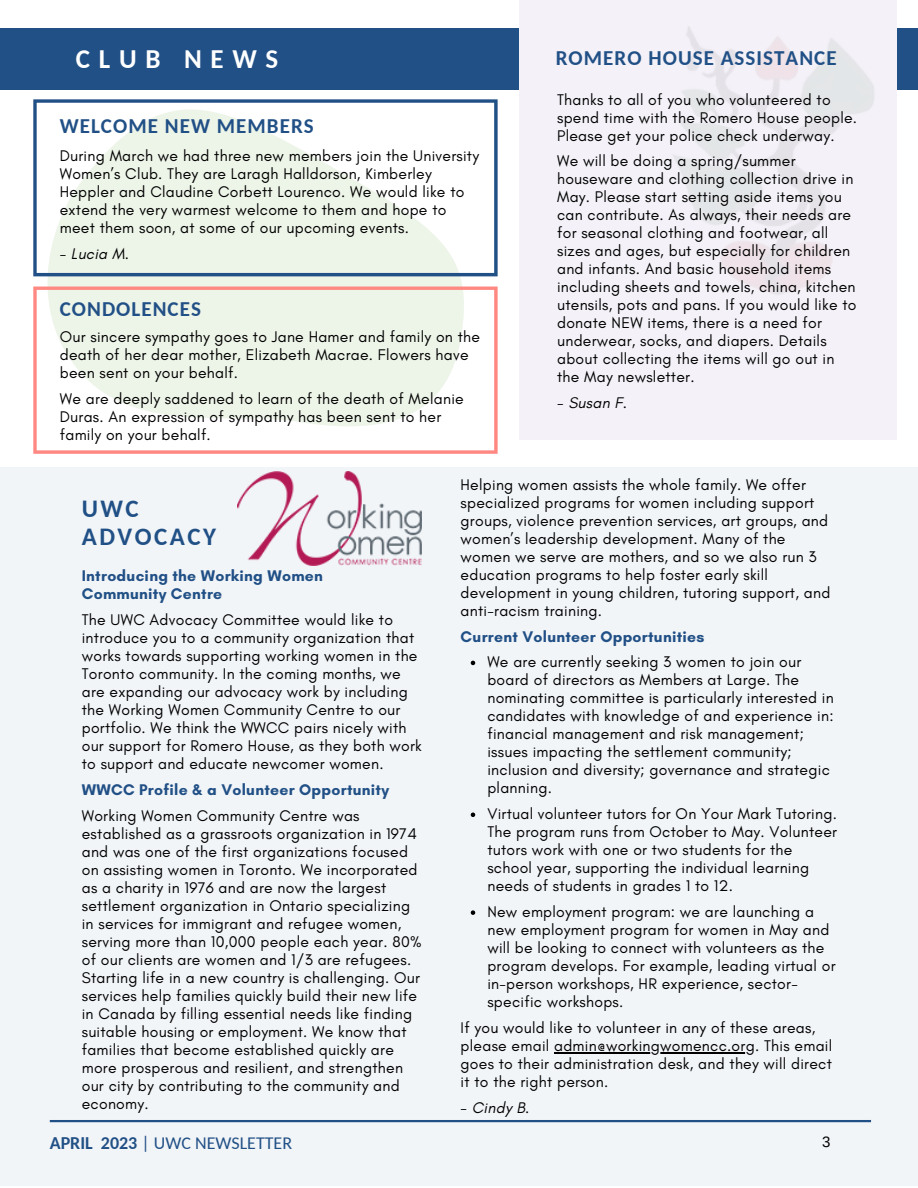
<style>
.page{position:relative;width:918px;height:1188px;background:#fff}
.page>*{position:absolute;margin:0;border:0;box-sizing:border-box;transform-origin:0 0}
.t1{font:700 27px "Carlito";letter-spacing:.325em;color:#fff}
.t2{font:700 24.9px/28px "Carlito";letter-spacing:.1em;color:#215086}
.t3{font:700 21px "Carlito";letter-spacing:.05em;color:#215086}
.t4{font:18px "Carlito";color:#215086}
.t5{font:15.75px/18px "Glacial Indifference";letter-spacing:.015em;color:#000}
.t6{font:700 15.75px/18px "Glacial Indifference";letter-spacing:.015em;color:#215086}
.t7{font:italic 15.75px "Glacial Indifference";letter-spacing:.015em;color:#000}
.t8{font:15px "Arimo";color:#000}
.s1{font-weight:700}
</style>
<div class="page">
<svg style="left:46px;top:276px;width:418px;height:11px;background:#e6e9e0"></svg>
<svg style="left:33px;top:287px;width:465px;height:167px;fill:#edf4e8"></svg>
<div style="left:0;top:28px;width:918px;height:61px;background:#215086"></div>
<div style="left:520px;top:0;width:376px;height:439px;background:#f4f2f8"></div>
<img style="left:673px;top:0;width:245px;height:327px">
<div style="left:0;top:467px;width:918px;height:719px;background:#f2f5f8"></div>
<hr style="left:50px;top:1120px;width:821px;height:2px;background:#215086">
<svg style="left:33px;top:99px;width:465px;height:177px;fill:#edf4e8"></svg>
<img style="left:238px;top:472px;width:183px;height:93px">
<svg style="left:471px;top:661px;width:4px;height:4px"></svg>
<svg style="left:471px;top:813px;width:4px;height:4px"></svg>
<svg style="left:471px;top:910px;width:4px;height:5px"></svg>
<hr style="left:554px;top:1052px;width:201px;height:1px;background:#000">
<h1 class="t1" style="left:76px;top:48px;width:204px">CLUB NEWS</h1>
<h3 class="t3" style="left:60px;top:117px;width:256px">WELCOME NEW MEMBERS</h3>
<p class="t5" style="left:60px;top:147px;width:421px">During March we had three new members join the University Women’s Club. They are Laragh Halldorson, Kimberley Heppler and Claudine Corbett Lourenco. We would like to extend the very warmest welcome to them and hope to meet them soon, at some of our upcoming events.</p>
<p class="t7" style="left:60px;top:244px;width:71px">- Lucia M.</p>
<h3 class="t3" style="left:60px;top:300px;width:143px">CONDOLENCES</h3>
<p class="t5" style="left:60px;top:328px;width:422px">Our sincere sympathy goes to Jane Hamer and family on the death of her dear mother, Elizabeth Macrae. Flowers have been sent on your behalf.</p>
<p class="t5" style="left:60px;top:390px;width:406px">We are deeply saddened to learn of the death of Melanie<br>Duras. An expression of sympathy has been sent to her family on your behalf.</p>
<h3 class="t3" style="left:556px;top:49px;width:282px">ROMERO HOUSE ASSISTANCE</h3>
<p class="t5" style="left:557px;top:90px;width:302px">Thanks to all of you who volunteered to spend time with the Romero House people.<br>Please get your police check underway.</p>
<p class="t5" style="left:557px;top:152px;width:301px">We will be doing a spring/summer houseware and clothing collection drive in May. Please start setting aside items you can contribute. As always, their needs are for seasonal clothing and footwear, all sizes and ages, but especially for children and infants. And basic household items including sheets and towels, china, kitchen utensils, pots and pans. If you would like to donate NEW items, there is a need for underwear, socks, and diapers. Details about collecting the items will go out in the May newsletter.</p>
<p class="t7" style="left:557px;top:393px;width:71px">- Susan F.</p>
<h2 class="t2" style="left:82px;top:496px;width:136px">UWC<br>ADVOCACY</h2>
<p class="t6" style="left:82px;top:567px;width:243px">Introducing the Working Women<br>Community Centre</p>
<p class="t5" style="left:82px;top:611px;width:342px">The UWC Advocacy Committee would like to introduce you to a community organization that works towards supporting working women in the Toronto community. In the coming months, we are expanding our advocacy work by including the Working Women Community Centre to our portfolio. We think the WWCC pairs nicely with our support for Romero House, as they both work to support and educate newcomer women.</p>
<p class="t6" style="left:82px;top:781px;width:309px">WWCC Profile &amp; a Volunteer Opportunity</p>
<p class="t5" style="left:82px;top:807px;width:341px">Working Women Community Centre was established as a grassroots organization in 1974 and was one of the first organizations focused on assisting women in Toronto. We incorporated as a charity in 1976 and are now the largest settlement organization in Ontario specializing in services for immigrant and refugee women, serving more than 10,000 people each year. 80% of our clients are women and 1/3 are refugees.<br>Starting life in a new country is challenging. Our services help families quickly build their new life in Canada by filling essential needs like finding suitable housing or employment. We know that families that become established quickly are more prosperous and resilient, and strengthen our city by contributing to the community and economy.</p>
<p class="t5" style="left:461px;top:475px;width:371px">Helping women assists the whole family. We offer specialized programs for women including support groups, violence prevention services, art groups, and women’s leadership development. Many of the women we serve are mothers, and so we also run 3 education programs to help foster early skill development in young children, tutoring support, and anti-racism training.</p>
<p class="t6" style="left:461px;top:627px;width:245px">Current Volunteer Opportunities</p>
<p class="t5" style="left:487px;top:653px;width:348px">We are currently seeking 3 women to join our board of directors as Members at Large. The nominating committee is particularly interested in candidates with knowledge of and experience in: financial management and risk management; issues impacting the settlement community; inclusion and diversity; governance and strategic planning.</p>
<p class="t5" style="left:487px;top:805px;width:351px">Virtual volunteer tutors for On Your Mark Tutoring.<br>The program runs from October to May. Volunteer tutors work with one or two students for the school year, supporting the individual learning needs of students in grades 1 to 12.</p>
<p class="t5" style="left:487px;top:903px;width:350px">New employment program: we are launching a new employment program for women in May and will be looking to connect with volunteers as the program develops. For example, leading virtual or in-person workshops, HR experience, sector&shy;specific workshops.</p>
<p class="t5" style="left:461px;top:1019px;width:373px">If you would like to volunteer in any of these areas, please email admin@workingwomencc.org. This email goes to their administration desk, and they will direct it to the right person.</p>
<p class="t7" style="left:461px;top:1098px;width:70px">- Cindy B.</p>
<p class="t4" style="left:50px;top:1135px;width:244px"><span class="s1">APRIL 2023</span> | UWC NEWSLETTER</p>
<p class="t8" style="left:822px;top:1133px;width:10px">3</p>
</div>
